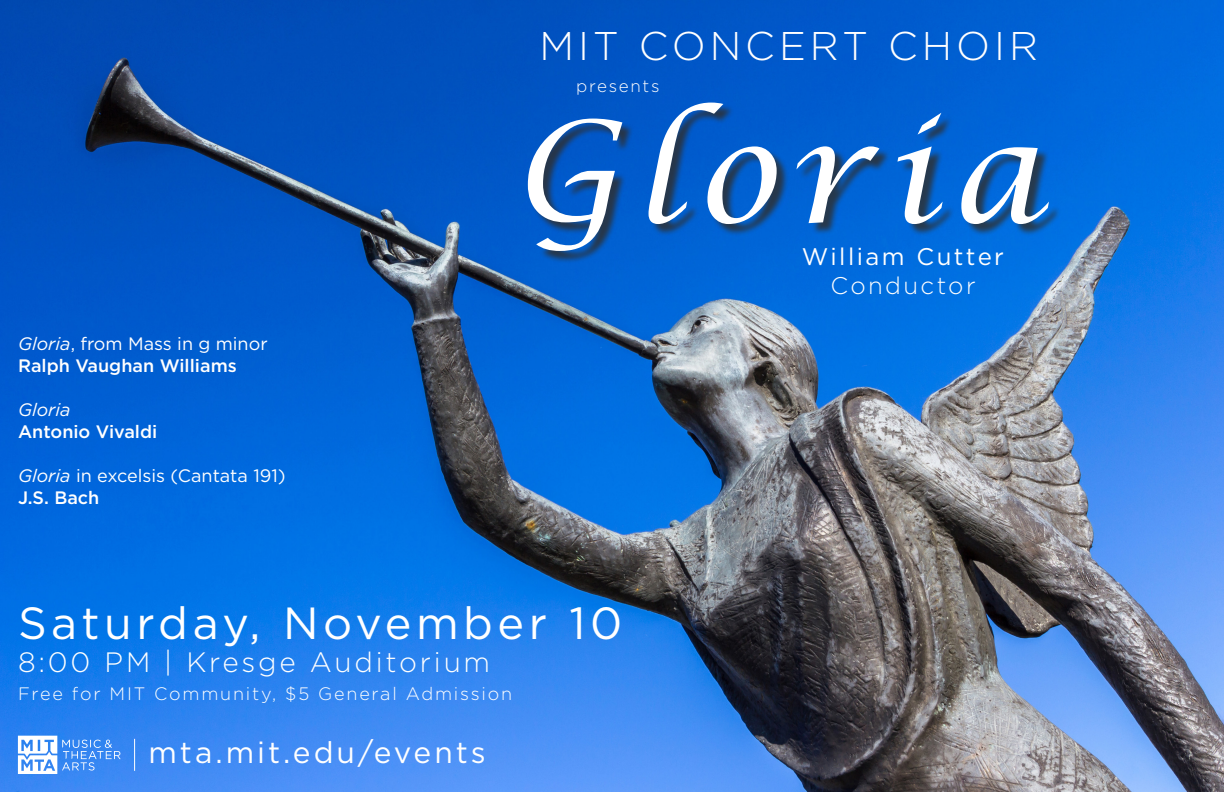
<style>
.page{position:relative;width:1224px;height:792px;background:#fff}
.page>*{position:absolute;margin:0;border:0;box-sizing:border-box;transform-origin:0 0}
.t1{font:italic 140px "Lucida Calligraphy";letter-spacing:.1em;color:#fff}
.t2{font:45px "Gotham";letter-spacing:.1em;color:#fff}
.t3{font:300 40px "Gotham";letter-spacing:.1em;color:#fff}
.t4{font:30px "Gotham";letter-spacing:.1em;color:#fff}
.t5{font:300 28px "Gotham";letter-spacing:.1em;color:#fff}
.t6{font:24px "Gotham";letter-spacing:.1em;color:#fff}
.t7{font:300 24px "Gotham";letter-spacing:.1em;color:#fff}
.t8{font:18px "Gotham";color:#fff}
.t9{font:500 18px "Gotham";color:#fff}
.t10{font:300 18px "Gotham";letter-spacing:.1em;color:#fff}
.t11{font:italic 18px "Gotham";color:#fff}
.t12{font:300 17px "Gotham";letter-spacing:.1em;color:#fff}
.s1{font-style:italic}
</style>
<div class="page">
<img style="left:0;top:0;width:1224px;height:792px">
<div style="left:529px;top:104px;width:532px;height:160px;background:#332a1f;opacity:.75"></div>
<hr style="left:134px;top:739px;width:1px;height:32px;background:#fff">
<svg style="left:18px;top:736px;width:103px;height:38px"></svg>
<p class="t3" style="left:540px;top:20px;width:500px">MIT CONCERT CHOIR</p>
<p class="t12" style="left:576px;top:75px;width:85px">presents</p>
<p class="t8" style="left:18px;top:333px;width:251px"><span class="s1">Gloria</span>, from Mass in g minor</p>
<p class="t9" style="left:18px;top:354px;width:220px">Ralph Vaughan Williams</p>
<p class="t11" style="left:18px;top:399px;width:54px">Gloria</p>
<p class="t9" style="left:18px;top:420px;width:141px">Antonio Vivaldi</p>
<p class="t8" style="left:18px;top:465px;width:269px"><span class="s1">Gloria</span> in excelsis (Cantata 191)</p>
<p class="t9" style="left:18px;top:486px;width:83px">J.S. Bach</p>
<p class="t1" style="left:512px;top:88px;width:532px">Gloria</p>
<p class="t6" style="left:802px;top:241px;width:204px">William Cutter</p>
<p class="t7" style="left:830px;top:270px;width:147px">Conductor</p>
<p class="t2" style="left:18px;top:594px;width:606px">Saturday, November 10</p>
<p class="t5" style="left:18px;top:645px;width:474px">8:00 PM | Kresge Auditorium</p>
<p class="t10" style="left:18px;top:682px;width:496px">Free for MIT Community, $5 General Admission</p>
<p class="t4" style="left:148px;top:733px;width:339px">mta.mit.edu/events</p>
</div>
